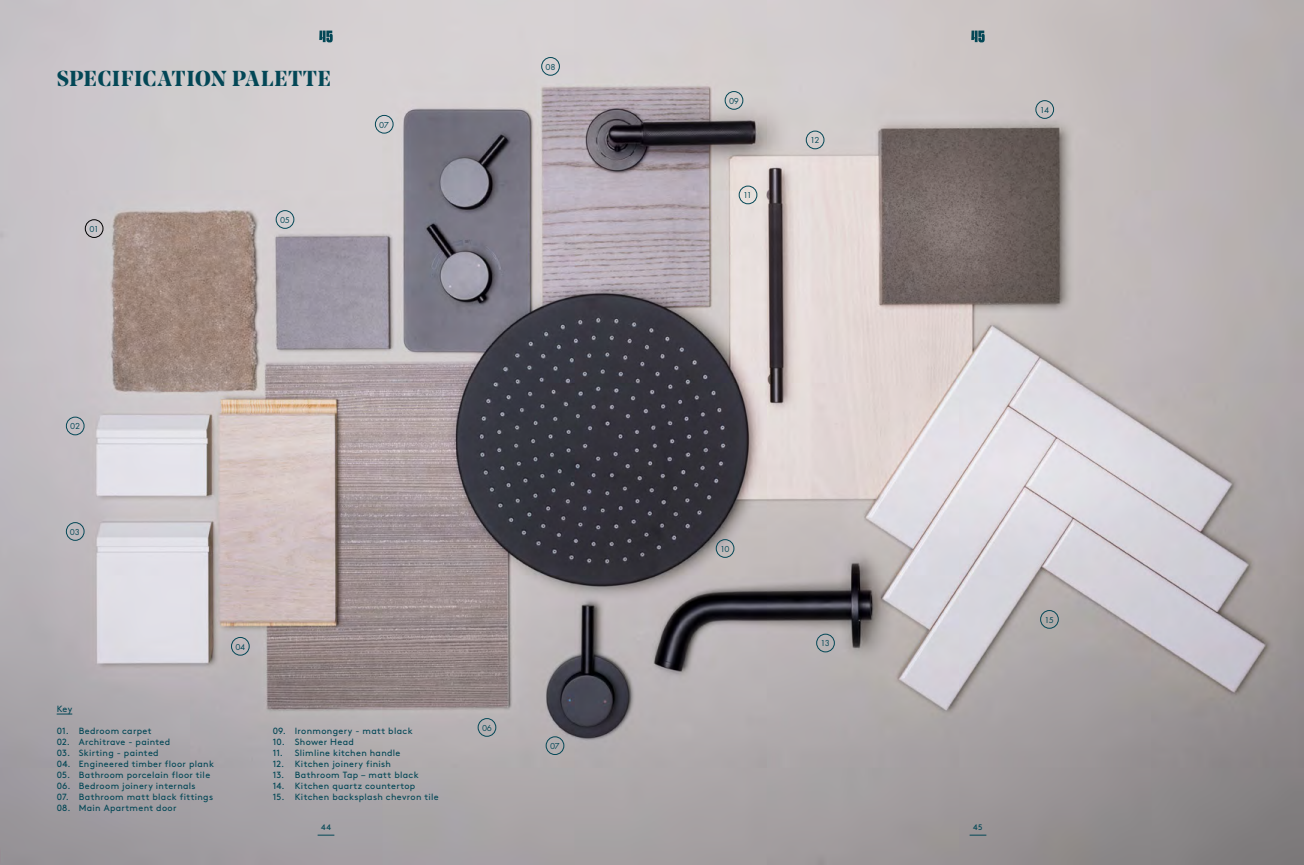
<style>
.page{position:relative;width:1304px;height:865px;background:#fff}
.page>*{position:absolute;margin:0;border:0;box-sizing:border-box;transform-origin:0 0}
.t1{font:700 21.5px "Noe Display";letter-spacing:.035em;color:#034756}
.t2{font:9px/11px "Brown";letter-spacing:.035em;color:#034756}
.t3{font:9px "Futura TOT";letter-spacing:-.07em;color:#034756}
.t4{font:9px/11px "Brown";letter-spacing:.01em;color:#034756}
.t5{font:8px "Brown";color:#034756}
</style>
<div class="page">
<img style="left:0;top:0;width:1304px;height:865px">
<svg style="left:57px;top:713px;width:15px;height:1px"></svg>
<div style="left:66px;top:522px;width:18px;height:18px;border:1px solid #034756;border-radius:50%"></div>
<div style="left:231px;top:637px;width:18px;height:18px;border:1px solid #034756;border-radius:50%"></div>
<div style="left:85px;top:219px;width:18px;height:19px;border:1px solid #000;border-radius:50%"></div>
<div style="left:276px;top:210px;width:18px;height:18px;border:1px solid #034756;border-radius:50%"></div>
<div style="left:375px;top:115px;width:18px;height:18px;border:1px solid #034756;border-radius:50%"></div>
<div style="left:546px;top:736px;width:18px;height:18px;border:1px solid #034756;border-radius:50%"></div>
<div style="left:716px;top:539px;width:18px;height:18px;border:1px solid #034756;border-radius:50%"></div>
<div style="left:725px;top:91px;width:18px;height:18px;border:1px solid #034756;border-radius:50%"></div>
<div style="left:1040px;top:610px;width:19px;height:18px;border:1px solid #034756;border-radius:50%"></div>
<div style="left:1036px;top:100px;width:18px;height:19px;border:1px solid #034756;border-radius:50%"></div>
<div style="left:541px;top:57px;width:19px;height:18px;border:1px solid #034756;border-radius:50%"></div>
<div style="left:739px;top:186px;width:18px;height:18px;border:1px solid #034756;border-radius:50%"></div>
<div style="left:806px;top:131px;width:18px;height:18px;border:1px solid #034756;border-radius:50%"></div>
<div style="left:816px;top:634px;width:19px;height:18px;border:1px solid #034756;border-radius:50%"></div>
<div style="left:478px;top:718px;width:18px;height:18px;border:1px solid #034756;border-radius:50%"></div>
<div style="left:66px;top:417px;width:18px;height:18px;border:1px solid #034756;border-radius:50%"></div>
<svg style="left:319px;top:31px;width:14px;height:11px"></svg>
<svg style="left:971px;top:31px;width:14px;height:11px"></svg>
<svg style="left:318px;top:834px;width:16px;height:1px"></svg>
<svg style="left:970px;top:834px;width:16px;height:1px"></svg>
<h1 class="t1" style="left:57px;top:64px;width:276px">SPECIFICATION PALETTE</h1>
<p class="t3" style="left:89px;top:223px;width:11px">01</p>
<p class="t3" style="left:280px;top:214px;width:11px">05</p>
<p class="t3" style="left:379px;top:119px;width:11px">07</p>
<p class="t3" style="left:546px;top:61px;width:11px">08</p>
<p class="t3" style="left:729px;top:95px;width:11px">09</p>
<p class="t3" style="left:743px;top:190px;width:10px">11</p>
<p class="t3" style="left:810px;top:135px;width:11px">12</p>
<p class="t3" style="left:1040px;top:104px;width:11px">14</p>
<p class="t3" style="left:70px;top:421px;width:11px">02</p>
<p class="t3" style="left:70px;top:526px;width:11px">03</p>
<p class="t3" style="left:235px;top:641px;width:11px">04</p>
<p class="t2" style="left:57px;top:702px;width:17px">Key</p>
<p class="t2" style="left:57px;top:724px;width:15px">01.<br>02.<br>03.<br>04.<br>05.<br>06.<br>07.<br>08.</p>
<p class="t4" style="left:273px;top:724px;width:15px">09.<br>10.<br>11.<br>12.<br>13.<br>14.<br>15.</p>
<p class="t2" style="left:79px;top:724px;width:137px">Bedroom carpet<br>Architrave - painted<br>Skirting - painted<br>Engineered timber floor plank<br>Bathroom porcelain floor tile<br>Bedroom joinery internals<br>Bathroom matt black fittings<br>Main Apartment door</p>
<p class="t2" style="left:295px;top:724px;width:146px">Ironmongery - matt black<br>Shower Head<br>Slimline kitchen handle<br>Kitchen joinery finish<br>Bathroom Tap – matt black<br>Kitchen quartz countertop<br>Kitchen backsplash chevron tile</p>
<p class="t3" style="left:482px;top:722px;width:11px">06</p>
<p class="t3" style="left:550px;top:740px;width:11px">07</p>
<p class="t3" style="left:720px;top:543px;width:11px">10</p>
<p class="t3" style="left:821px;top:638px;width:11px">13</p>
<p class="t5" style="left:321px;top:821px;width:11px">44</p>
<p class="t5" style="left:973px;top:821px;width:11px">45</p>
<p class="t3" style="left:1045px;top:614px;width:11px">15</p>
</div>
